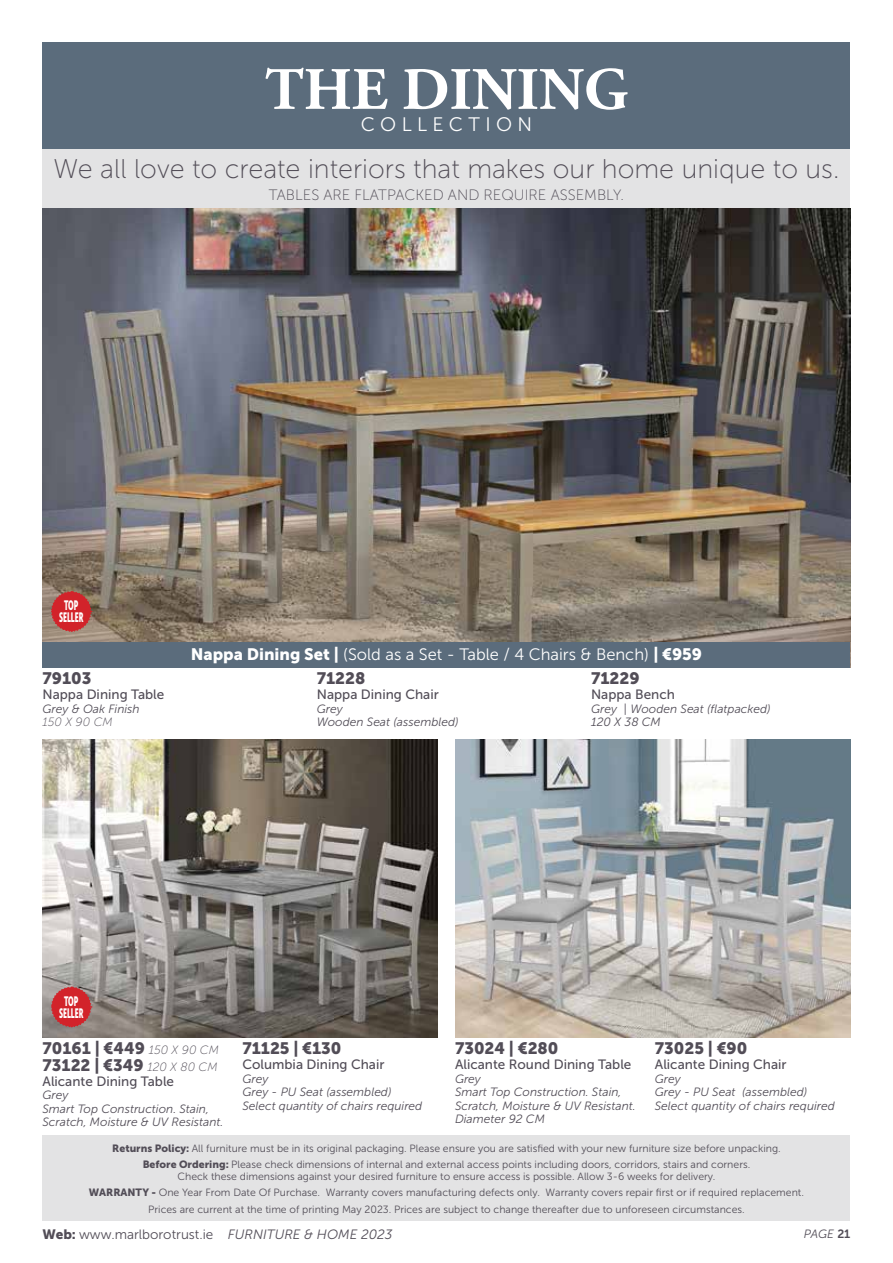
<style>
.page{position:relative;width:893px;height:1263px;background:#fff}
.page>*{position:absolute;margin:0;border:0;box-sizing:border-box;transform-origin:0 0}
.t1{font:700 60px "Adobe Garamond Pro";color:#fff}
.t2{font:27px "Museo Sans 100";color:#524d57}
.t3{font:19.5px "Museo Sans 300";letter-spacing:.275em;color:#fff}
.t4{font:16.5px/16.5px "Museo Sans 900";color:#524d57}
.t5{font:16.5px "Museo Sans 300";color:#fff}
.t6{font:15px "Museo Sans 100";color:#524d57}
.t7{font:13.5px "Museo Sans 500";color:#524d57}
.t8{font:13.5px "Museo Sans 300";color:#524d57}
.t9{font:13.5px/12px "Museo Sans Cond 900";color:#fff;text-align:center;scale:.65 1}
.t10{font:italic 12px/13.5px "Museo Sans 300";color:#524d57}
.t11{font:italic 12px "Museo Sans 100";color:#524d57}
.t12{font:10.5px/16.2px "Museo Sans 300";color:#524d57;text-align:center}
.s1{font-family:"Museo Sans 900"}
.s2{font-family:"Museo Sans 100";font-style:italic;font-size:12px}
.s3{font-style:italic}
.s4{font-family:"Museo Sans 700";font-style:normal}
</style>
<div class="page">
<div style="left:43px;top:43px;width:807px;height:106px;background:#5b6c7c"></div>
<div style="left:43px;top:149px;width:807px;height:59px;background:#e3e3e4"></div>
<div style="left:43px;top:1135px;width:807px;height:85px;background:#e3e3e4"></div>
<img style="left:43px;top:208px;width:807px;height:434px">
<img style="left:43px;top:740px;width:395px;height:297px">
<img style="left:455px;top:740px;width:395px;height:297px">
<svg style="left:50px;top:986px;width:42px;height:42px;background:#bf4347"></svg>
<svg style="left:50px;top:590px;width:42px;height:43px;background:#be4140"></svg>
<div style="left:43px;top:642px;width:807px;height:26px;background:#5b6c7c"></div>
<h1 class="t1" style="left:265px;top:55px;width:364px">THE DINING</h1>
<h3 class="t3" style="left:361px;top:114px;width:173px">COLLECTION</h3>
<h2 class="t2" style="left:54px;top:154px;width:787px">We all love to create interiors that makes our home unique to us.</h2>
<h3 class="t6" style="left:269px;top:187px;width:357px">TABLES ARE FLATPACKED AND REQUIRE ASSEMBLY.</h3>
<p class="t9" style="left:59px;top:599px;width:39px">TOP<br>SELLER</p>
<h3 class="t4" style="left:43px;top:670px;width:50px">79103</h3>
<p class="t7" style="left:43px;top:687px;width:123px">Nappa Dining Table</p>
<p class="t10" style="left:43px;top:702px;width:99px">Grey &amp; Oak Finish</p>
<p class="t11" style="left:43px;top:716px;width:72px">150 X 90 CM</p>
<h3 class="t5" style="left:191px;top:646px;width:513px"><span class="s1">Nappa Dining Set |</span> (Sold as a Set - Table / 4 Chairs &amp; Bench) <span class="s1">| €959</span></h3>
<h3 class="t4" style="left:317px;top:670px;width:50px">71228</h3>
<p class="t7" style="left:317px;top:687px;width:124px">Nappa Dining Chair</p>
<p class="t10" style="left:317px;top:702px;width:143px">Grey<br>Wooden Seat (assembled)</p>
<h3 class="t4" style="left:591px;top:670px;width:50px">71229</h3>
<p class="t7" style="left:591px;top:687px;width:85px">Nappa Bench</p>
<p class="t10" style="left:591px;top:702px;width:181px">Grey | Wooden Seat (flatpacked)<br>120 X 38 CM</p>
<p class="t9" style="left:59px;top:995px;width:39px">TOP<br>SELLER</p>
<h3 class="t4" style="left:43px;top:1040px;width:178px">70161 | €449 <span class="s2">150 X 90 CM<br></span>73122 | €349 <span class="s2">120 X 80 CM</span></h3>
<p class="t7" style="left:43px;top:1074px;width:133px">Alicante Dining Table</p>
<p class="t10" style="left:43px;top:1088px;width:182px">Grey<br>Smart Top Construction. Stain,<br>Scratch, Moisture &amp; UV Resistant.</p>
<h3 class="t4" style="left:242px;top:1040px;width:101px">71125 | €130</h3>
<p class="t7" style="left:242px;top:1057px;width:144px">Columbia Dining Chair</p>
<p class="t10" style="left:242px;top:1072px;width:181px">Grey<br>Grey - PU Seat (assembled)<br>Select quantity of chairs required</p>
<h3 class="t4" style="left:455px;top:1040px;width:105px">73024 | €280</h3>
<p class="t7" style="left:455px;top:1057px;width:178px">Alicante Round Dining Table</p>
<p class="t10" style="left:455px;top:1072px;width:182px">Grey<br>Smart Top Construction. Stain,<br>Scratch, Moisture &amp; UV Resistant.<br>Diameter 92 CM</p>
<h3 class="t4" style="left:655px;top:1040px;width:94px">73025 | €90</h3>
<p class="t7" style="left:655px;top:1057px;width:133px">Alicante Dining Chair</p>
<p class="t10" style="left:655px;top:1072px;width:181px">Grey<br>Grey - PU Seat (assembled)<br>Select quantity of chairs required</p>
<p class="t12" style="left:112px;top:1140px;width:670px"><span class="s1">Returns Policy:</span> All furniture must be in its original packaging. Please ensure you are satisfied with your new furniture size before unpacking.<br><span class="s1">Before Ordering:</span> Please check dimensions of internal and external access points including doors, corridors, stairs and corners.</p>
<p class="t12" style="left:89px;top:1168px;width:716px">Check these dimensions against your desired furniture to ensure access is possible. Allow 3-6 weeks for delivery.<br><span class="s1">WARRANTY -</span> One Year From Date Of Purchase. Warranty covers manufacturing defects only. Warranty covers repair first or if required replacement.<br>Prices are current at the time of printing May 2023. Prices are subject to change thereafter due to unforeseen circumstances.</p>
<p class="t8" style="left:43px;top:1227px;width:351px"><span class="s1">Web:</span> www.marlborotrust.ie <span class="s3">FURNITURE &amp; HOME 2023</span></p>
<p class="t10" style="left:804px;top:1227px;width:48px">PAGE <span class="s4">21</span></p>
</div>
